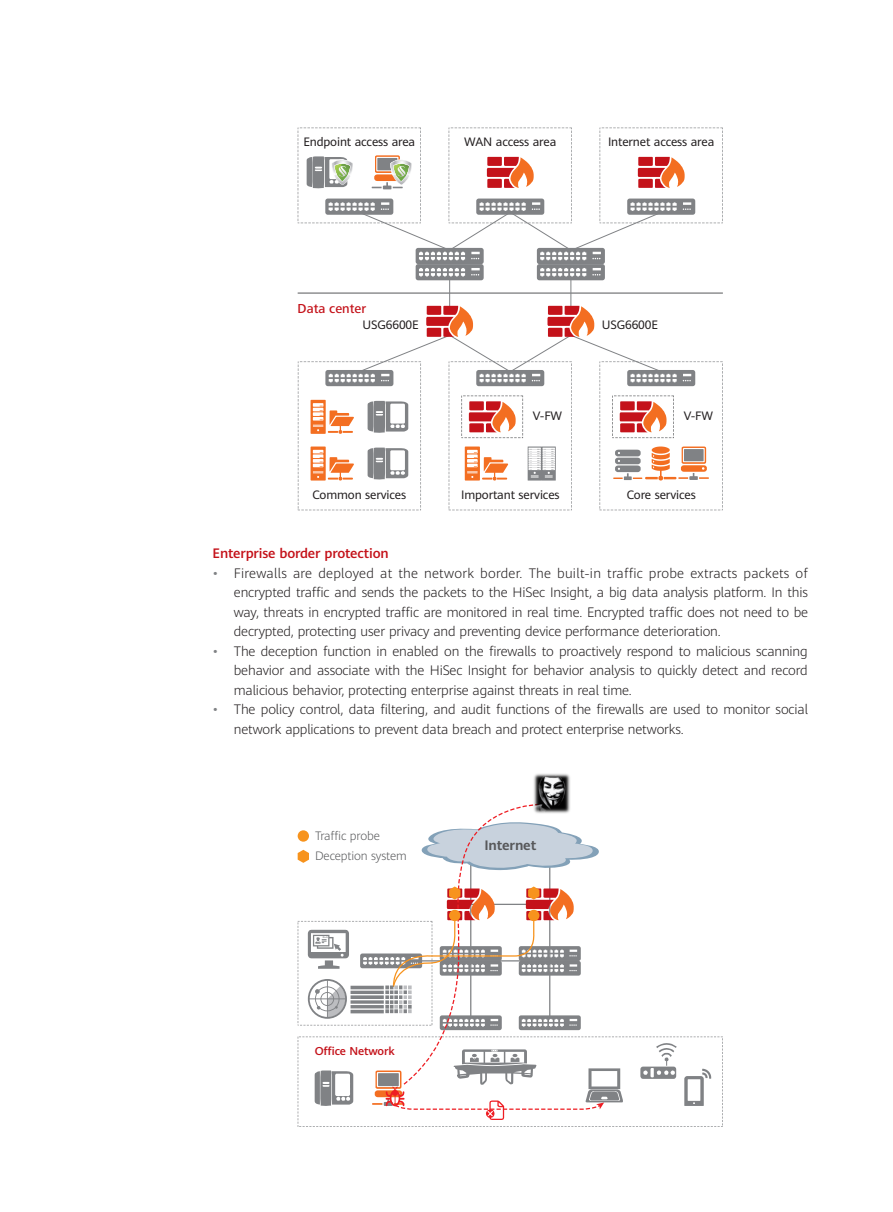
<style>
.page{position:relative;width:893px;height:1212px;background:#fff}
.page>*{position:absolute;margin:0;border:0;box-sizing:border-box;transform-origin:0 0}
.t1{font:300 13.5px/19.5px "Huawei Sans";letter-spacing:-.01em;color:#231f20;text-align:justify}
.t2{font:500 13.5px "Huawei Sans";letter-spacing:-.01em;color:#c4121a}
.t3{font:500 13.5px "Frutiger Next LT";color:#c4121a}
.t4{font:700 13.5px "Huawei Sans";letter-spacing:-.01em;color:#57585a}
.t5{font:12px "Huawei Sans";letter-spacing:-.01em;color:#231f20}
.t6{font:300 12px/20.4px "Huawei Sans";letter-spacing:-.01em;color:#57585a}
.t7{font:500 11.25px "Huawei Sans";letter-spacing:-.01em;color:#c4121a}
.s1{color:#808285}
</style>
<div class="page">
<svg style="left:298px;top:128px;width:425px;height:382px"></svg>
<img style="left:533px;top:773px;width:37px;height:30px">
<svg style="left:298px;top:803px;width:425px;height:324px"></svg>
<p class="t5" style="left:303px;top:133px;width:113px">Endpoint access area</p>
<p class="t5" style="left:464px;top:133px;width:94px">WAN access area</p>
<p class="t5" style="left:608px;top:133px;width:108px">Internet access area</p>
<p class="t3" style="left:298px;top:301px;width:70px">Data center</p>
<p class="t5" style="left:363px;top:316px;width:58px">USG6600E</p>
<p class="t5" style="left:602px;top:316px;width:58px">USG6600E</p>
<p class="t5" style="left:533px;top:408px;width:31px">V-FW</p>
<p class="t5" style="left:684px;top:408px;width:31px">V-FW</p>
<p class="t5" style="left:312px;top:486px;width:95px">Common services</p>
<p class="t5" style="left:461px;top:486px;width:100px">Important services</p>
<p class="t5" style="left:627px;top:486px;width:71px">Core services</p>
<p class="t2" style="left:213px;top:544px;width:178px">Enterprise border protection</p>
<p class="t1" style="left:234px;top:563px;width:576px;text-indent:-21px"><span class="s1">•</span> Firewalls are deployed at the network border. The built-in traffic probe extracts packets of encrypted traffic and sends the packets to the HiSec Insight, a big data analysis platform. In this way, threats in encrypted traffic are monitored in real time. Encrypted traffic does not need to be decrypted, protecting user privacy and preventing device performance deterioration.</p>
<p class="t1" style="left:234px;top:641px;width:575px;text-indent:-21px"><span class="s1">•</span> The deception function in enabled on the firewalls to proactively respond to malicious scanning behavior and associate with the HiSec Insight for behavior analysis to quickly detect and record malicious behavior, protecting enterprise against threats in real time.</p>
<p class="t1" style="left:234px;top:699px;width:576px;text-indent:-21px"><span class="s1">•</span> The policy control, data filtering, and audit functions of the firewalls are used to monitor social network applications to prevent data breach and protect enterprise networks.</p>
<p class="t6" style="left:315px;top:825px;width:93px">Traffic probe<br>Deception system</p>
<p class="t7" style="left:315px;top:1043px;width:82px">Office Network</p>
<p class="t4" style="left:484px;top:836px;width:53px">Internet</p>
</div>
